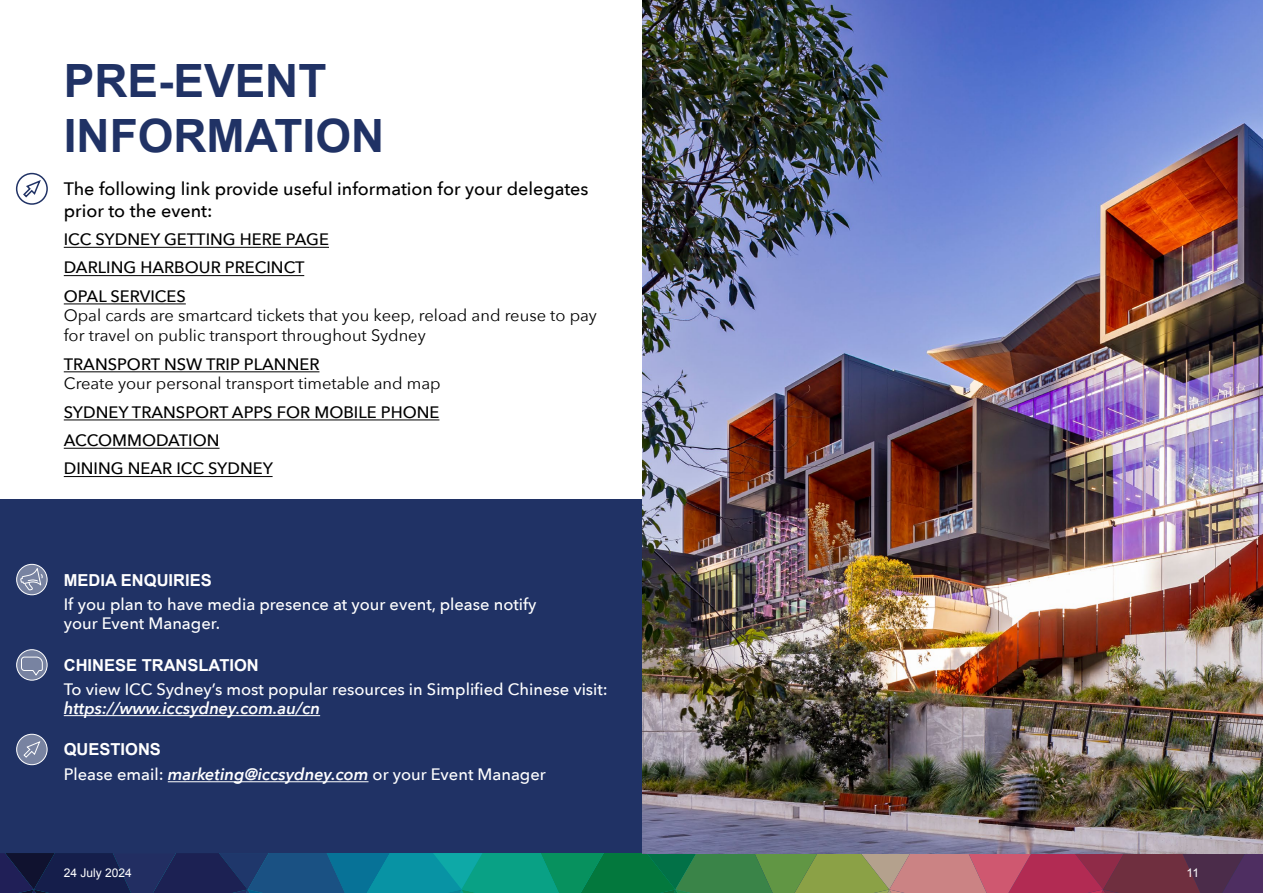
<style>
.page{position:relative;width:1263px;height:893px;background:#fff}
.page>*{position:absolute;margin:0;border:0;box-sizing:border-box;transform-origin:0 0}
.t1{font:700 45.9px/55.1px "Arial";color:#203265}
.t2{font:500 18px/21.6px "Avenir Next";color:#000}
.t3{font:500 16.5px/19.8px "Avenir Next";color:#fff}
.t4{font:500 16.5px/28.3px "Avenir Next";color:#000}
.t5{font:16.5px/19.8px "Avenir Next";color:#000}
.t6{font:700 16.5px "Arial";color:#fff}
.t7{font:italic 600 16.5px "Avenir Next";color:#fff}
.t8{font:12px "Arial";color:#fff}
.s1{font-weight:600;font-style:italic}
</style>
<div class="page">
<svg style="left:0;top:853px;width:1263px;height:40px;background:#455f62"></svg>
<div style="left:0;top:500px;width:642px;height:353px;background:#203265"></div>
<hr style="left:64px;top:715px;width:256px;height:1px;background:#fff">
<hr style="left:168px;top:781px;width:200px;height:1px;background:#fff">
<svg style="left:17px;top:564px;width:30px;height:31px"></svg>
<div style="left:16px;top:564px;width:31px;height:31px;border:1px solid #fff;border-radius:50%"></div>
<svg style="left:20px;top:563px;width:23px;height:29px"></svg>
<svg style="left:17px;top:650px;width:30px;height:30px"></svg>
<div style="left:16px;top:649px;width:31px;height:31px;border:1px solid #fff;border-radius:50%"></div>
<svg style="left:21px;top:656px;width:22px;height:20px"></svg>
<svg style="left:17px;top:734px;width:30px;height:31px"></svg>
<div style="left:16px;top:734px;width:31px;height:31px;border:1px solid #fff;border-radius:50%"></div>
<svg style="left:23px;top:741px;width:18px;height:17px"></svg>
<hr style="left:64px;top:247px;width:265px;height:1px;background:#000">
<hr style="left:64px;top:275px;width:240px;height:1px;background:#000">
<hr style="left:64px;top:303px;width:122px;height:1px;background:#000">
<hr style="left:64px;top:371px;width:255px;height:1px;background:#000">
<hr style="left:64px;top:419px;width:375px;height:1px;background:#000">
<hr style="left:64px;top:448px;width:156px;height:1px;background:#000">
<hr style="left:64px;top:476px;width:209px;height:1px;background:#000">
<img style="left:642px;top:0;width:621px;height:853px">
<svg style="left:17px;top:174px;width:30px;height:30px"></svg>
<div style="left:16px;top:173px;width:32px;height:32px;border:2px solid #203265;border-radius:50%"></div>
<svg style="left:22px;top:179px;width:20px;height:20px"></svg>
<h1 class="t1" style="left:64px;top:55px;width:322px">PRE-EVENT<br>INFORMATION</h1>
<p class="t2" style="left:64px;top:177px;width:526px">The following link provide useful information for your delegates prior to the event:</p>
<p class="t4" style="left:64px;top:225px;width:267px">ICC SYDNEY GETTING HERE PAGE<br>DARLING HARBOUR PRECINCT<br>OPAL SERVICES</p>
<p class="t5" style="left:64px;top:305px;width:535px">Opal cards are smartcard tickets that you keep, reload and reuse to pay for travel on public transport throughout Sydney</p>
<p class="t4" style="left:64px;top:349px;width:257px">TRANSPORT NSW TRIP PLANNER</p>
<p class="t5" style="left:64px;top:373px;width:378px">Create your personal transport timetable and map</p>
<p class="t4" style="left:64px;top:397px;width:377px">SYDNEY TRANSPORT APPS FOR MOBILE PHONE<br>ACCOMMODATION<br>DINING NEAR ICC SYDNEY</p>
<p class="t6" style="left:64px;top:569px;width:149px">MEDIA ENQUIRIES</p>
<p class="t3" style="left:64px;top:593px;width:474px">If you plan to have media presence at your event, please notify your Event Manager.</p>
<p class="t6" style="left:64px;top:654px;width:196px">CHINESE TRANSLATION</p>
<p class="t3" style="left:64px;top:678px;width:546px">To view ICC Sydney’s most popular resources in Simplified Chinese visit:</p>
<p class="t7" style="left:64px;top:694px;width:258px">https://www.iccsydney.com.au/cn</p>
<p class="t6" style="left:64px;top:739px;width:99px">QUESTIONS</p>
<p class="t3" style="left:64px;top:763px;width:483px">Please email: <span class="s1">marketing@iccsydney.com</span> or your Event Manager</p>
<p class="t8" style="left:64px;top:865px;width:70px">24 July 2024</p>
<p class="t8" style="left:1186px;top:865px;width:14px">11</p>
</div>
